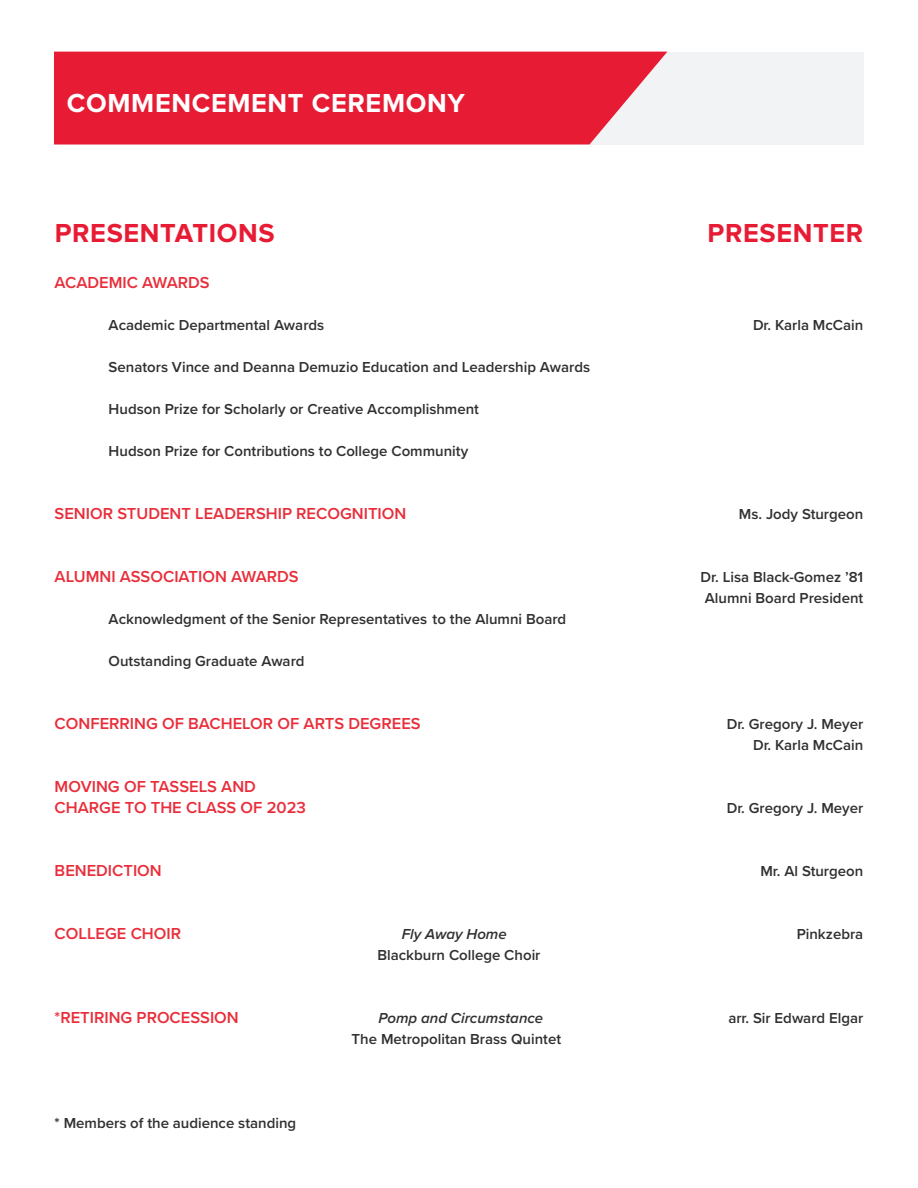
<style>
.page{position:relative;width:918px;height:1188px;background:#fff}
.page>*{position:absolute;margin:0;border:0;box-sizing:border-box;transform-origin:0 0}
.t1{font:700 27px "Proxima Nova A";letter-spacing:.025em;color:#e71c34}
.t2{font:700 27px "Proxima Nova A";letter-spacing:.025em;color:#fff}
.t3{font:600 16.5px/21px "Proxima Nova";color:#e92d3a}
.t4{font:600 15px/21px "Proxima Nova";color:#312f30}
.t5{font:italic 600 15px "Proxima Nova";color:#312f30}
</style>
<div class="page">
<div style="left:54px;top:52px;width:810px;height:92px;background:#f2f3f4"></div>
<div style="left:54px;top:52px;width:613px;height:92px;background:#e71c34"></div>
<h1 class="t2" style="left:67px;top:88px;width:399px">COMMENCEMENT CEREMONY</h1>
<h1 class="t1" style="left:55px;top:217px;width:222px">PRESENTATIONS</h1>
<h1 class="t1" style="left:708px;top:217px;width:157px">PRESENTER</h1>
<p class="t3" style="left:55px;top:271px;width:157px">ACADEMIC AWARDS</p>
<p class="t4" style="left:109px;top:314px;width:217px">Academic Departmental Awards</p>
<p class="t4" style="left:753px;top:314px;width:112px">Dr. Karla McCain</p>
<p class="t4" style="left:109px;top:356px;width:483px">Senators Vince and Deanna Demuzio Education and Leadership Awards</p>
<p class="t4" style="left:109px;top:398px;width:372px">Hudson Prize for Scholarly or Creative Accomplishment</p>
<p class="t4" style="left:109px;top:440px;width:361px">Hudson Prize for Contributions to College Community</p>
<p class="t3" style="left:55px;top:502px;width:353px">SENIOR STUDENT LEADERSHIP RECOGNITION</p>
<p class="t4" style="left:739px;top:503px;width:126px">Ms. Jody Sturgeon</p>
<p class="t3" style="left:55px;top:565px;width:246px">ALUMNI ASSOCIATION AWARDS</p>
<p class="t4" style="left:701px;top:566px;width:164px">Dr. Lisa Black-Gomez ’81<br>Alumni Board President</p>
<p class="t4" style="left:109px;top:608px;width:459px">Acknowledgment of the Senior Representatives to the Alumni Board</p>
<p class="t4" style="left:109px;top:650px;width:197px">Outstanding Graduate Award</p>
<p class="t3" style="left:55px;top:712px;width:367px">CONFERRING OF BACHELOR OF ARTS DEGREES</p>
<p class="t4" style="left:727px;top:713px;width:138px;text-align:right">Dr. Gregory J. Meyer<br>Dr. Karla McCain</p>
<p class="t3" style="left:55px;top:775px;width:253px">MOVING OF TASSELS AND<br>CHARGE TO THE CLASS OF 2023</p>
<p class="t4" style="left:727px;top:797px;width:138px">Dr. Gregory J. Meyer</p>
<p class="t3" style="left:55px;top:859px;width:109px">BENEDICTION</p>
<p class="t4" style="left:760px;top:860px;width:104px">Mr. Al Sturgeon</p>
<p class="t3" style="left:55px;top:922px;width:128px">COLLEGE CHOIR</p>
<p class="t5" style="left:402px;top:923px;width:107px">Fly Away Home</p>
<p class="t4" style="left:797px;top:923px;width:68px">Pinkzebra</p>
<p class="t4" style="left:378px;top:944px;width:164px">Blackburn College Choir</p>
<p class="t3" style="left:55px;top:1006px;width:186px">*RETIRING PROCESSION</p>
<p class="t5" style="left:379px;top:1007px;width:166px">Pomp and Circumstance</p>
<p class="t4" style="left:728px;top:1007px;width:136px">arr. Sir Edward Elgar</p>
<p class="t4" style="left:352px;top:1028px;width:211px">The Metropolitan Brass Quintet</p>
<p class="t4" style="left:55px;top:1112px;width:243px">* Members of the audience standing</p>
</div>
